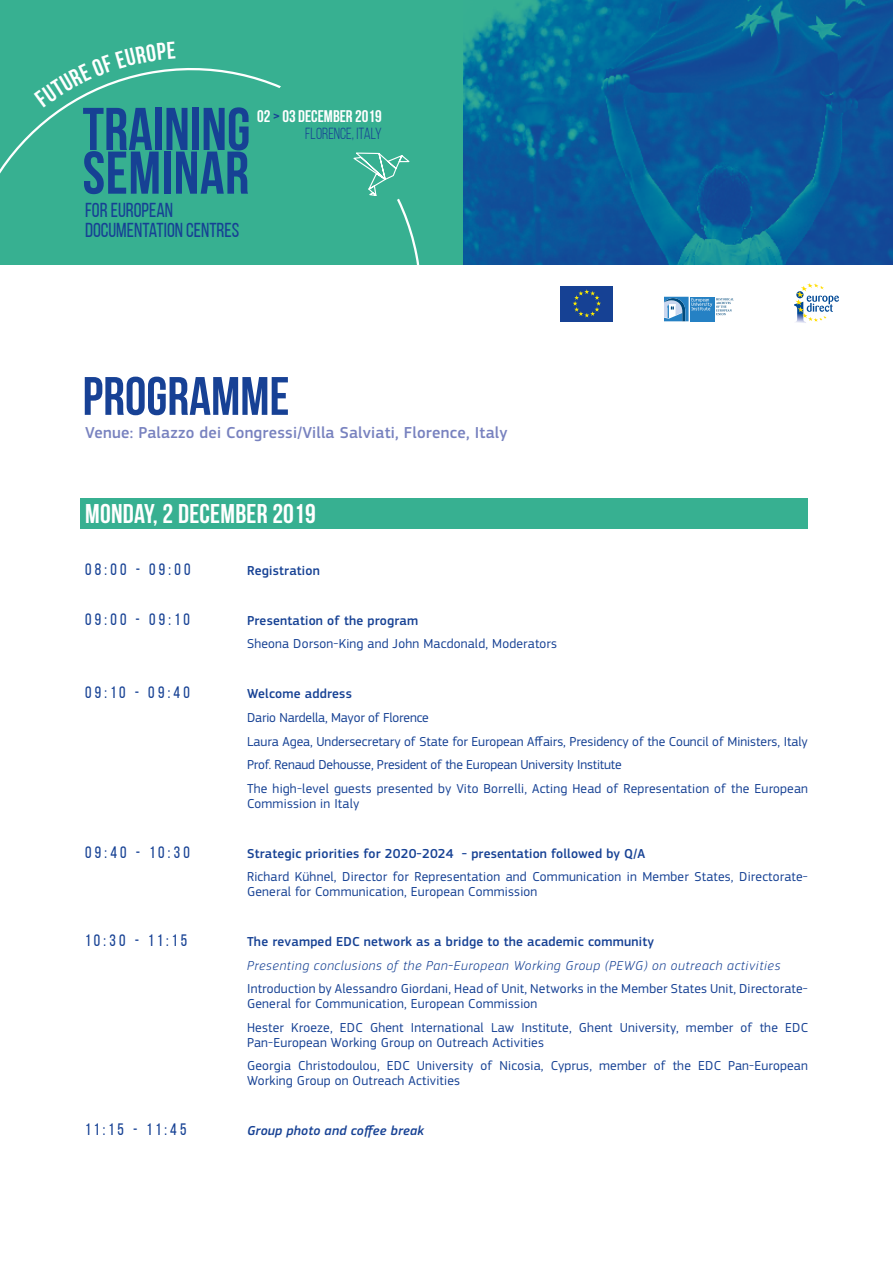
<style>
.page{position:relative;width:893px;height:1263px;background:#fff}
.page>*{position:absolute;margin:0;border:0;box-sizing:border-box;transform-origin:0 0}
.t1{font:700 60.15px/43.7px "Bebas Neue";color:#164194}
.t2{font:700 54px "Bebas Neue";color:#174195}
.t3{font:700 27px "Bebas Neue";letter-spacing:.01em;color:#fff}
.t4{font:20.1px/19.8px "Bebas Neue";color:#164194}
.t5{font:700 16.8px "Bebas Neue";color:#fff}
.t6{font:16.5px "Bebas Neue";letter-spacing:.2em;color:#164194}
.t7{font:500 16.5px "EC Square Sans Pro";letter-spacing:.015em;color:#7882bf}
.t8{font:16.05px "Bebas Neue";color:#164194}
.t9{font:13.5px/15px "EC Square Sans Pro";letter-spacing:.015em;color:#164194}
.t10{font:500 13.5px "EC Square Sans Pro";letter-spacing:.015em;color:#164194}
.t11{font:13.5px "EC Square Sans Pro";letter-spacing:-.01em;color:#164194}
.t12{font:italic 300 13.5px "EC Square Sans Pro";letter-spacing:.05em;color:#164194}
.t13{font:italic 500 13.5px "EC Square Sans Pro";letter-spacing:.015em;color:#164194}
.s1{color:#164194}
</style>
<div class="page">
<div style="left:0;top:0;width:735px;height:265px;background:#37b091"></div>
<svg style="left:0;top:68px;width:441px;height:461px"></svg>
<img style="left:464px;top:0;width:429px;height:265px">
<svg style="left:254px;top:68px;width:187px;height:152px"></svg>
<svg style="left:664px;top:297px;width:70px;height:24px"></svg>
<div style="left:560px;top:286px;width:53px;height:35px;background:#164194"></div>
<svg style="left:573px;top:289px;width:28px;height:28px"></svg>
<svg style="left:794px;top:283px;width:45px;height:40px"></svg>
<div style="left:81px;top:498px;width:727px;height:30px;background:#37b091"></div>
<svg style="left:34px;top:68px;width:142px;height:39px"></svg>
<p class="t1" style="left:83px;top:107px;width:169px">TRAINING<br>SEMINAR</p>
<p class="t4" style="left:85px;top:200px;width:156px">FOR EUROPEAN<br>DOCUMENTATION CENTRES</p>
<p class="t5" style="left:257px;top:107px;width:126px">02 <span class="s1">&gt;</span> 03 DECEMBER 2019</p>
<p class="t8" style="left:305px;top:124px;width:78px">FLORENCE, ITALY</p>
<p class="t2" style="left:83px;top:367px;width:208px">PROGRAMME</p>
<p class="t7" style="left:85px;top:423px;width:424px">Venue: Palazzo dei Congressi/Villa Salviati, Florence, Italy</p>
<p class="t3" style="left:85px;top:499px;width:232px">MONDAY, 2 DECEMBER 2019</p>
<p class="t6" style="left:85px;top:560px;width:107px">08:00 - 09:00</p>
<p class="t10" style="left:247px;top:563px;width:74px">Registration</p>
<p class="t6" style="left:85px;top:610px;width:106px">09:00 - 09:10</p>
<p class="t10" style="left:247px;top:613px;width:173px">Presentation of the program</p>
<p class="t9" style="left:247px;top:637px;width:311px">Sheona Dorson-King and John Macdonald, Moderators</p>
<p class="t6" style="left:85px;top:684px;width:106px">09:10 - 09:40</p>
<p class="t10" style="left:247px;top:686px;width:106px">Welcome address</p>
<p class="t11" style="left:247px;top:710px;width:183px">Dario Nardella, Mayor of Florence</p>
<p class="t9" style="left:247px;top:734px;width:562px">Laura Agea, Undersecretary of State for European Affairs, Presidency of the Council of Ministers, Italy</p>
<p class="t11" style="left:247px;top:757px;width:376px">Prof. Renaud Dehousse, President of the European University Institute</p>
<p class="t9" style="left:247px;top:781px;width:562px">The high-level guests presented by Vito Borrelli, Acting Head of Representation of the European<br>Commission in Italy</p>
<p class="t6" style="left:85px;top:843px;width:106px">09:40 - 10:30</p>
<p class="t10" style="left:247px;top:845px;width:400px">Strategic priorities for 2020-2024 - presentation followed by Q/A</p>
<p class="t9" style="left:247px;top:869px;width:562px">Richard Kühnel, Director for Representation and Communication in Member States, Directorate-<br>General for Communication, European Commission</p>
<p class="t6" style="left:85px;top:931px;width:104px">10:30 - 11:15</p>
<p class="t10" style="left:247px;top:934px;width:409px">The revamped EDC network as a bridge to the academic community</p>
<p class="t12" style="left:247px;top:957px;width:535px">Presenting conclusions of the Pan-European Working Group (PEWG) on outreach activities</p>
<p class="t9" style="left:247px;top:981px;width:562px">Introduction by Alessandro Giordani, Head of Unit, Networks in the Member States Unit, Directorate-<br>General for Communication, European Commission</p>
<p class="t9" style="left:247px;top:1020px;width:562px">Hester Kroeze, EDC Ghent International Law Institute, Ghent University, member of the EDC<br>Pan-European Working Group on Outreach Activities</p>
<p class="t9" style="left:247px;top:1058px;width:562px">Georgia Christodoulou, EDC University of Nicosia, Cyprus, member of the EDC Pan-European<br>Working Group on Outreach Activities</p>
<p class="t6" style="left:85px;top:1120px;width:103px">11:15 - 11:45</p>
<p class="t13" style="left:247px;top:1123px;width:179px">Group photo and coffee break</p>
</div>
